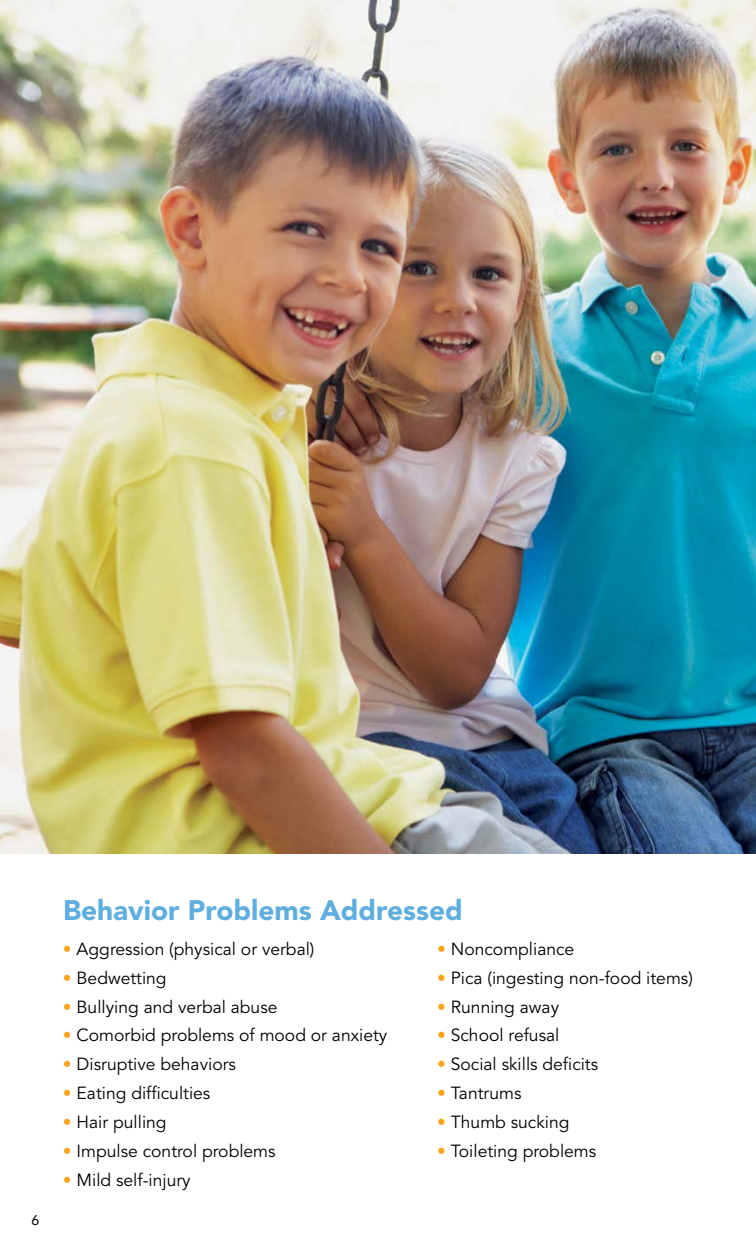
<style>
.page{position:relative;width:756px;height:1260px;background:#fff}
.page>*{position:absolute;margin:0;border:0;box-sizing:border-box;transform-origin:0 0}
.t1{font:900 28px "Avenir";color:#5eaee0}
.t2{font:17.5px "Avenir";color:#000}
.t3{font:14px "Avenir";color:#000}
.s1{color:#faa41a}
</style>
<div class="page">
<img style="left:0;top:0;width:756px;height:853px">
<p class="t3" style="left:32px;top:1212px;width:9px">6</p>
<h1 class="t1" style="left:63px;top:893px;width:401px">Behavior Problems Addressed</h1>
<p class="t2" style="left:63px;top:939px;width:253px"><span class="s1">•</span> Aggression (physical or verbal)</p>
<p class="t2" style="left:63px;top:968px;width:105px"><span class="s1">•</span> Bedwetting</p>
<p class="t2" style="left:63px;top:996px;width:216px"><span class="s1">•</span> Bullying and verbal abuse</p>
<p class="t2" style="left:63px;top:1025px;width:326px"><span class="s1">•</span> Comorbid problems of mood or anxiety</p>
<p class="t2" style="left:63px;top:1054px;width:175px"><span class="s1">•</span> Disruptive behaviors</p>
<p class="t2" style="left:63px;top:1083px;width:149px"><span class="s1">•</span> Eating difficulties</p>
<p class="t2" style="left:63px;top:1112px;width:105px"><span class="s1">•</span> Hair pulling</p>
<p class="t2" style="left:63px;top:1141px;width:214px"><span class="s1">•</span> Impulse control problems</p>
<p class="t2" style="left:63px;top:1170px;width:129px"><span class="s1">•</span> Mild self-injury</p>
<p class="t2" style="left:437px;top:939px;width:139px"><span class="s1">•</span> Noncompliance</p>
<p class="t2" style="left:437px;top:968px;width:257px"><span class="s1">•</span> Pica (ingesting non-food items)</p>
<p class="t2" style="left:437px;top:996px;width:123px"><span class="s1">•</span> Running away</p>
<p class="t2" style="left:437px;top:1025px;width:124px"><span class="s1">•</span> School refusal</p>
<p class="t2" style="left:437px;top:1054px;width:163px"><span class="s1">•</span> Social skills deficits</p>
<p class="t2" style="left:437px;top:1083px;width:86px"><span class="s1">•</span> Tantrums</p>
<p class="t2" style="left:437px;top:1112px;width:134px"><span class="s1">•</span> Thumb sucking</p>
<p class="t2" style="left:437px;top:1141px;width:161px"><span class="s1">•</span> Toileting problems</p>
</div>
